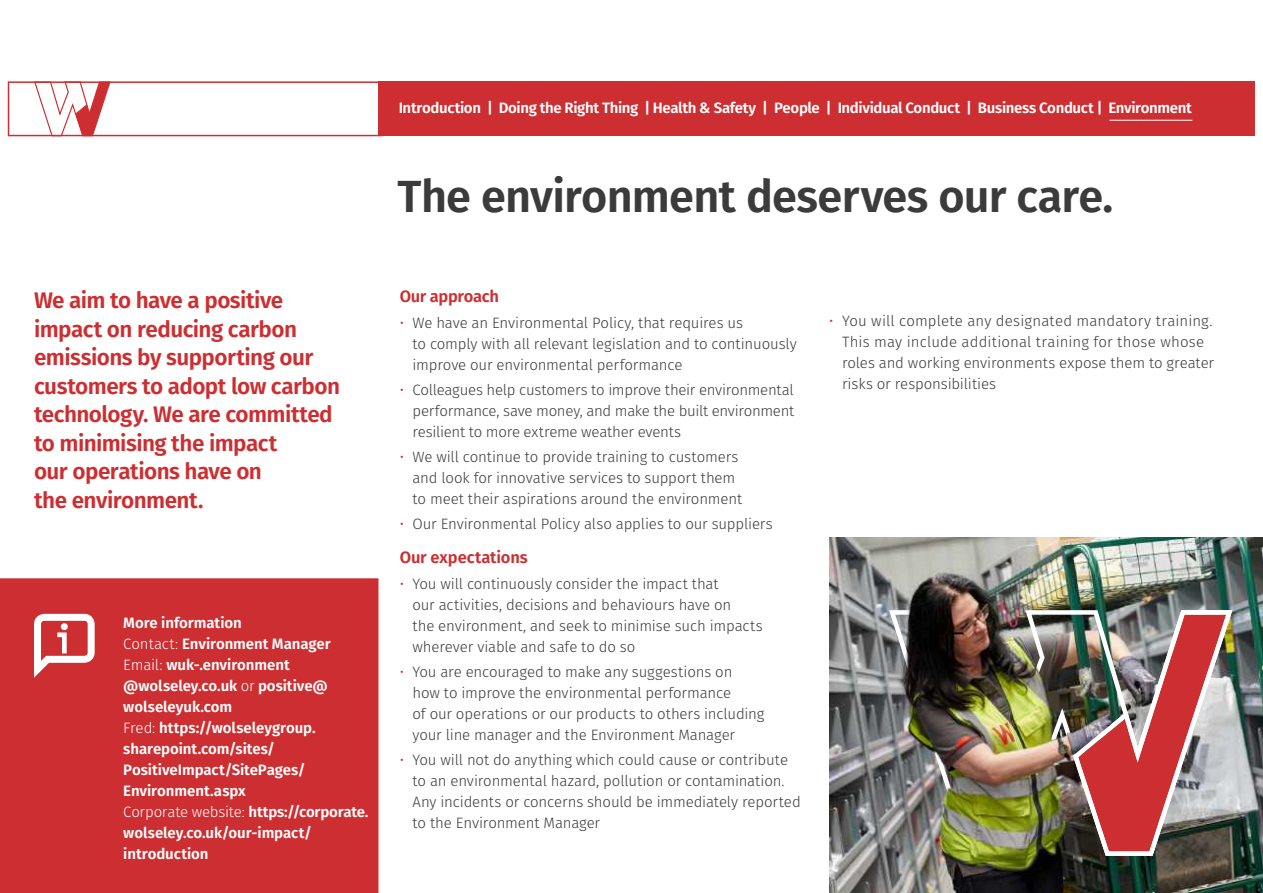
<style>
.page{position:relative;width:1263px;height:893px;background:#fff}
.page>*{position:absolute;margin:0;border:0;box-sizing:border-box;transform-origin:0 0}
.t1{font:600 45px "Wolseley Sans";letter-spacing:-.015em;color:#3b3b3b}
.t2{font:600 22.5px/28.5px "Wolseley Sans";letter-spacing:-.025em;color:#cd2e31}
.t3{font:600 16.5px "Wolseley Sans";letter-spacing:-.01em;color:#cd2e31}
.t4{font:300 15px/21px "Wolseley Sans";letter-spacing:-.01em;color:#3b3b3b}
.t5{font:600 15px/21px "Wolseley Sans";letter-spacing:-.01em;color:#fff}
.s1{font-weight:300}
.s2{color:#cd2e31}
</style>
<div class="page">
<svg style="left:33px;top:84px;width:78px;height:53px"></svg>
<div style="left:378px;top:81px;width:876px;height:55px;background:#cd2e31"></div>
<div style="left:8px;top:81px;width:375px;height:55px;border:2px solid #cd2e31"></div>
<hr style="left:1109px;top:120px;width:83px;height:1px;background:#fff">
<div style="left:1px;top:579px;width:377px;height:313px;background:#cd2e31"></div>
<div style="left:0;top:578px;width:378px;height:315px;border:2px solid #cd2e31"></div>
<svg style="left:34px;top:614px;width:61px;height:64px"></svg>
<img style="left:829px;top:538px;width:434px;height:355px">
<img style="left:886px;top:607px;width:349px;height:251px">
<img style="left:1069px;top:610px;width:163px;height:246px">
<p class="t5" style="left:399px;top:96px;width:795px">Introduction | Doing the Right Thing | Health &amp; Safety | People | Individual Conduct | Business Conduct | Environment</p>
<h1 class="t1" style="left:398px;top:155px;width:717px">The environment deserves our care.</h1>
<h2 class="t2" style="left:34px;top:284px;width:308px">We aim to have a positive impact on reducing carbon emissions by supporting our customers to adopt low carbon technology. We are committed to minimising the impact<br>our operations have on<br>the environment.</h2>
<p class="t5" style="left:123px;top:610px;width:247px">More information<br><span class="s1">Contact:</span> Environment Manager<br><span class="s1">Email:</span> wuk-.environment @wolseley.co.uk <span class="s1">or</span> positive@ wolseleyuk.com<br><span class="s1">Fred:</span> https://wolseleygroup. sharepoint.com/sites/<br>PositiveImpact/SitePages/<br>Environment.aspx<br><span class="s1">Corporate website:</span> https://corporate. wolseley.co.uk/our-impact/ introduction</p>
<p class="t3" style="left:400px;top:282px;width:101px">Our approach</p>
<p class="t4" style="left:412px;top:310px;width:386px;text-indent:-13px"><span class="s2">•</span> We have an Environmental Policy, that requires us<br>to comply with all relevant legislation and to continuously improve our environmental performance</p>
<p class="t4" style="left:412px;top:378px;width:383px;text-align:justify;text-indent:-13px"><span class="s2">•</span> Colleagues help customers to improve their environmental performance, save money, and make the built environment resilient to more extreme weather events</p>
<p class="t4" style="left:412px;top:445px;width:331px;text-indent:-13px"><span class="s2">•</span> We will continue to provide training to customers and look for innovative services to support them to meet their aspirations around the environment</p>
<p class="t4" style="left:400px;top:512px;width:374px"><span class="s2">•</span> Our Environmental Policy also applies to our suppliers</p>
<p class="t3" style="left:400px;top:542px;width:130px">Our expectations</p>
<p class="t4" style="left:412px;top:571px;width:352px;text-indent:-13px"><span class="s2">•</span> You will continuously consider the impact that<br>our activities, decisions and behaviours have on<br>the environment, and seek to minimise such impacts wherever viable and safe to do so</p>
<p class="t4" style="left:412px;top:659px;width:353px;text-indent:-13px"><span class="s2">•</span> You are encouraged to make any suggestions on<br>how to improve the environmental performance<br>of our operations or our products to others including your line manager and the Environment Manager</p>
<p class="t4" style="left:412px;top:748px;width:390px;text-indent:-13px"><span class="s2">•</span> You will not do anything which could cause or contribute to an environmental hazard, pollution or contamination.<br>Any incidents or concerns should be immediately reported to the Environment Manager</p>
<p class="t4" style="left:842px;top:309px;width:374px;text-indent:-13px"><span class="s2">•</span> You will complete any designated mandatory training.<br>This may include additional training for those whose roles and working environments expose them to greater risks or responsibilities</p>
</div>
